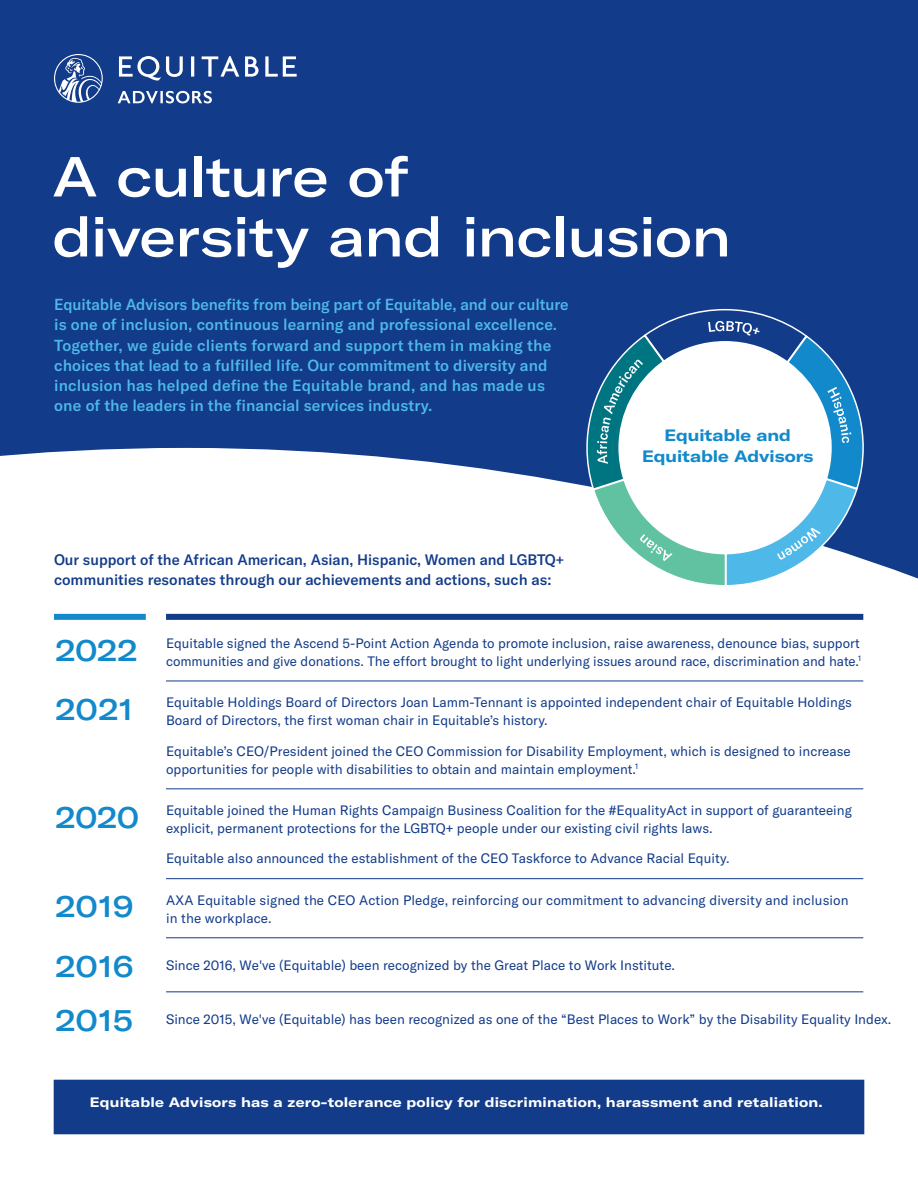
<style>
.page{position:relative;width:918px;height:1188px;background:#123b8a}
.page>*{position:absolute;margin:0;border:0;box-sizing:border-box;transform-origin:0 0}
.A_Head{font:500 expanded 55.5px "GT America";letter-spacing:-.015em;color:#fff}
.Body_Copy{font:500 expanded 30px "GT America";letter-spacing:.005em;color:#1289cb}
.Body_Copy-2{font:700 expanded 16.2px/20.7px "GT America";color:#1289cb;text-align:center}
.Body_Copy-3{font:500 15.75px/20.2px "GT America";color:#4eb9e9}
.Body_Copy-4{font:500 15px/19.5px "GT America";color:#123b8a}
.Body_Copy-5{font:13.5px/18px "GT America";color:#123b8a}
.Body_Copy-6{font:700 expanded 13.5px "GT America";letter-spacing:.015em;color:#fff}
</style>
<div class="page">
<div style="left:0;top:448px;width:918px;height:740px;background:#fff"></div>
<svg style="left:54px;top:54px;width:243px;height:49px"></svg>
<div style="left:54px;top:1080px;width:810px;height:54px;background:#123b8a"></div>
<hr style="left:166px;top:681px;width:697px;height:1px;background:#123b8a">
<hr style="left:166px;top:789px;width:697px;height:1px;background:#123b8a">
<hr style="left:166px;top:878px;width:697px;height:1px;background:#123b8a">
<hr style="left:166px;top:992px;width:697px;height:1px;background:#123b8a">
<hr style="left:166px;top:938px;width:697px;height:1px;background:#123b8a">
<div style="left:166px;top:614px;width:697px;height:6px;background:#123b8a"></div>
<div style="left:54px;top:614px;width:92px;height:6px;background:#1289cb"></div>
<svg style="left:586px;top:308px;width:279px;height:279px"></svg>
<p class="A_Head" style="left:52px;top:143px;width:358px">A culture of</p>
<p class="A_Head" style="left:52px;top:203px;width:680px">diversity and inclusion</p>
<p class="Body_Copy-3" style="left:54px;top:294px;width:516px">Equitable Advisors benefits from being part of Equitable, and our culture is one of inclusion, continuous learning and professional excellence.<br>Together, we guide clients forward and support them in making the choices that lead to a fulfilled life. Our commitment to diversity and inclusion has helped define the Equitable brand, and has made us one of the leaders in the financial services industry.</p>
<p class="Body_Copy-4" style="left:54px;top:550px;width:512px">Our support of the African American, Asian, Hispanic, Women and LGBTQ+ communities resonates through our achievements and actions, such as:</p>
<p class="Body_Copy-2" style="left:642px;top:425px;width:173px">Equitable and<br>Equitable Advisors</p>
<p class="Body_Copy" style="left:55px;top:632px;width:84px">2022</p>
<p class="Body_Copy-5" style="left:166px;top:634px;width:697px">Equitable signed the Ascend 5-Point Action Agenda to promote inclusion, raise awareness, denounce bias, support communities and give donations. The effort brought to light underlying issues around race, discrimination and hate.<sup>1</sup></p>
<p class="Body_Copy" style="left:55px;top:691px;width:79px">2021</p>
<p class="Body_Copy-5" style="left:166px;top:693px;width:687px">Equitable Holdings Board of Directors Joan Lamm-Tennant is appointed independent chair of Equitable Holdings<br>Board of Directors, the first woman chair in Equitable’s history.</p>
<p class="Body_Copy-5" style="left:166px;top:742px;width:686px">Equitable’s CEO/President joined the CEO Commission for Disability Employment, which is designed to increase opportunities for people with disabilities to obtain and maintain employment.<sup>1</sup></p>
<p class="Body_Copy" style="left:55px;top:799px;width:86px">2020</p>
<p class="Body_Copy-5" style="left:166px;top:801px;width:687px">Equitable joined the Human Rights Campaign Business Coalition for the #EqualityAct in support of guaranteeing explicit, permanent protections for the LGBTQ+ people under our existing civil rights laws.</p>
<p class="Body_Copy-5" style="left:166px;top:850px;width:565px">Equitable also announced the establishment of the CEO Taskforce to Advance Racial Equity.</p>
<p class="Body_Copy" style="left:55px;top:889px;width:80px">2019</p>
<p class="Body_Copy-5" style="left:166px;top:891px;width:684px">AXA Equitable signed the CEO Action Pledge, reinforcing our commitment to advancing diversity and inclusion in the workplace.</p>
<p class="Body_Copy" style="left:55px;top:948px;width:80px">2016</p>
<p class="Body_Copy-5" style="left:166px;top:957px;width:511px">Since 2016, We've (Equitable) been recognized by the Great Place to Work Institute.</p>
<p class="Body_Copy" style="left:55px;top:1002px;width:79px">2015</p>
<p class="Body_Copy-5" style="left:166px;top:1011px;width:727px">Since 2015, We've (Equitable) has been recognized as one of the “Best Places to Work” by the Disability Equality Index.</p>
<p class="Body_Copy-6" style="left:90px;top:1094px;width:734px">Equitable Advisors has a zero-tolerance policy for discrimination, harassment and retaliation.</p>
</div>
